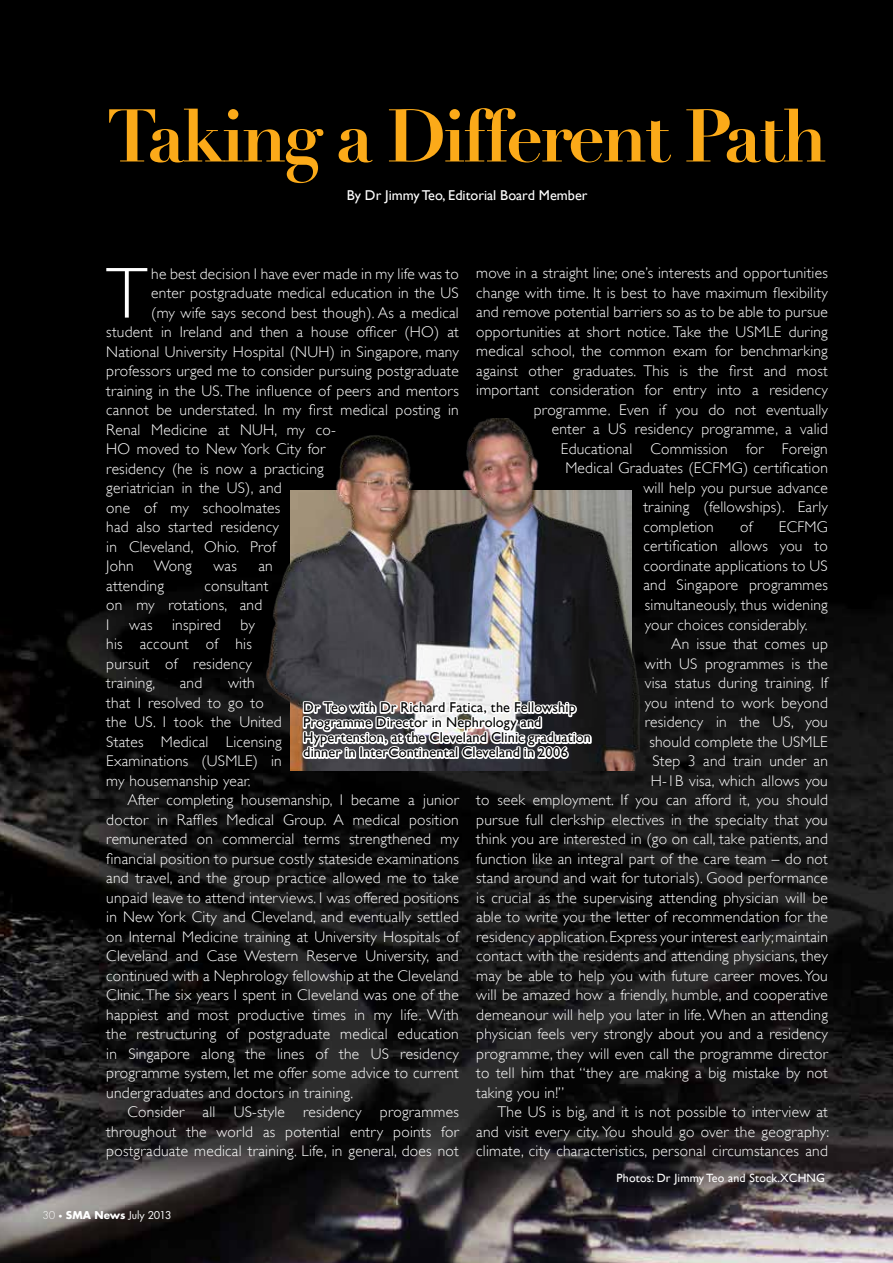
<style>
.page{position:relative;width:893px;height:1263px;background:#fff}
.page>*{position:absolute;margin:0;border:0;box-sizing:border-box;transform-origin:0 0}
.t1{font:73.35px "Didot LH Bold Os F";letter-spacing:-.05em;color:#fbaa19}
.t2{font:300 72.6px "Gill Sans";color:#fff}
.t3{font:300 15.45px/19.5px "Gill Sans";letter-spacing:.015em;color:#fff}
.t4{font:14.25px/15px "Gill Sans";letter-spacing:.01em;color:#000}
.t5{font:14.25px "Gill Sans";color:#fff}
.t6{font:12px "Gill Sans";letter-spacing:.015em;color:#fff}
.t7{font:10.5px "Futura";letter-spacing:-.015em;color:#fff}
.s1{font-weight:300}
.s2{font-weight:300;font-size:7.5px}
.s3{font-weight:700}
</style>
<div class="page">
<img style="left:0;top:0;width:893px;height:1263px">
<div style="left:349px;top:192px;width:248px;height:22px;background:#000"></div>
<div style="left:106px;top:105px;width:733px;height:93px;background:#000"></div>
<img style="left:262px;top:418px;width:381px;height:352px">
<svg style="left:300px;top:697px;width:293px;height:66px"></svg>
<h1 class="t1" style="left:106px;top:90px;width:723px">Taking a Different Path</h1>
<p class="t5" style="left:347px;top:187px;width:242px">By Dr Jimmy Teo, Editorial Board Member</p>
<h2 class="t2" style="left:106px;top:252px;width:43px">T</h2>
<p class="t3" style="left:151px;top:264px;width:309px">he best decision I have ever made in my life was to</p>
<p class="t3" style="left:476px;top:264px;width:353px">move in a straight line; one’s interests and opportunities</p>
<p class="t3" style="left:476px;top:283px;width:353px">change with time. It is best to have maximum flexibility</p>
<p class="t3" style="left:476px;top:303px;width:353px">and remove potential barriers so as to be able to pursue</p>
<p class="t3" style="left:476px;top:322px;width:353px">opportunities at short notice. Take the USMLE during</p>
<p class="t3" style="left:476px;top:342px;width:353px">medical school, the common exam for benchmarking</p>
<p class="t3" style="left:476px;top:361px;width:353px">against other graduates. This is the first and most</p>
<p class="t3" style="left:476px;top:381px;width:353px">important consideration for entry into a residency</p>
<p class="t3" style="left:534px;top:400px;width:296px">programme. Even if you do not eventually</p>
<p class="t3" style="left:552px;top:420px;width:278px">enter a US residency programme, a valid</p>
<p class="t3" style="left:561px;top:439px;width:269px">Educational Commission for Foreign</p>
<p class="t3" style="left:565px;top:459px;width:264px">Medical Graduates (ECFMG) certification</p>
<p class="t3" style="left:643px;top:478px;width:186px">will help you pursue advance</p>
<p class="t3" style="left:643px;top:498px;width:186px">training (fellowships). Early</p>
<p class="t3" style="left:643px;top:517px;width:72px">completion</p>
<p class="t3" style="left:740px;top:517px;width:14px">of</p>
<p class="t3" style="left:151px;top:283px;width:309px">enter postgraduate medical education in the US</p>
<p class="t3" style="left:151px;top:303px;width:309px">(my wife says second best though). As a medical</p>
<p class="t3" style="left:106px;top:322px;width:354px">student in Ireland and then a house officer (HO) at</p>
<p class="t3" style="left:106px;top:342px;width:354px">National University Hospital (NUH) in Singapore, many</p>
<p class="t3" style="left:106px;top:361px;width:354px">professors urged me to consider pursuing postgraduate</p>
<p class="t3" style="left:106px;top:381px;width:354px">training in the US. The influence of peers and mentors</p>
<p class="t3" style="left:106px;top:400px;width:354px">cannot be understated. In my first medical posting in</p>
<p class="t3" style="left:106px;top:420px;width:231px">Renal Medicine at NUH, my co-</p>
<p class="t3" style="left:106px;top:439px;width:221px">HO moved to New York City for</p>
<p class="t3" style="left:106px;top:459px;width:219px">residency (he is now a practicing</p>
<p class="t3" style="left:106px;top:478px;width:177px">geriatrician in the US), and</p>
<p class="t3" style="left:106px;top:498px;width:176px">one of my schoolmates</p>
<p class="t3" style="left:106px;top:517px;width:174px">had also started residency</p>
<p class="t3" style="left:106px;top:537px;width:171px">in Cleveland, Ohio. Prof</p>
<p class="t3" style="left:106px;top:556px;width:29px">John</p>
<p class="t3" style="left:154px;top:556px;width:40px">Wong</p>
<p class="t3" style="left:213px;top:556px;width:25px">was</p>
<p class="t3" style="left:258px;top:556px;width:16px">an</p>
<p class="t3" style="left:106px;top:576px;width:59px">attending</p>
<p class="t3" style="left:643px;top:517px;width:186px;text-align:justify;text-indent:136px">ECFMG certification allows you to coordinate applications to US and Singapore programmes simultaneously, thus widening your choices considerably.</p>
<p class="t3" style="left:671px;top:634px;width:158px">An issue that comes up</p>
<p class="t3" style="left:645px;top:654px;width:184px">with US programmes is the</p>
<p class="t3" style="left:645px;top:673px;width:185px">visa status during training. If</p>
<p class="t3" style="left:645px;top:692px;width:185px">you intend to work beyond</p>
<p class="t3" style="left:645px;top:712px;width:184px">residency in the US, you</p>
<p class="t3" style="left:649px;top:731px;width:180px">should complete the USMLE</p>
<p class="t3" style="left:652px;top:751px;width:177px">Step 3 and train under an</p>
<p class="t3" style="left:651px;top:770px;width:179px">H-1B visa, which allows you</p>
<p class="t3" style="left:476px;top:790px;width:353px">to seek employment. If you can afford it, you should</p>
<p class="t3" style="left:476px;top:809px;width:353px">pursue full clerkship electives in the specialty that you</p>
<p class="t3" style="left:476px;top:829px;width:353px">think you are interested in (go on call, take patients, and</p>
<p class="t3" style="left:476px;top:848px;width:353px">function like an integral part of the care team – do not</p>
<p class="t3" style="left:476px;top:868px;width:353px">stand around and wait for tutorials). Good performance</p>
<p class="t3" style="left:476px;top:887px;width:353px">is crucial as the supervising attending physician will be</p>
<p class="t3" style="left:476px;top:907px;width:353px">able to write you the letter of recommendation for the</p>
<p class="t3" style="left:476px;top:926px;width:353px">residency application. Express your interest early; maintain</p>
<p class="t3" style="left:476px;top:946px;width:353px">contact with the residents and attending physicians, they</p>
<p class="t3" style="left:476px;top:965px;width:353px">may be able to help you with future career moves. You</p>
<p class="t3" style="left:476px;top:985px;width:353px">will be amazed how a friendly, humble, and cooperative</p>
<p class="t3" style="left:476px;top:1004px;width:353px">demeanour will help you later in life. When an attending</p>
<p class="t3" style="left:476px;top:1024px;width:353px">physician feels very strongly about you and a residency</p>
<p class="t3" style="left:476px;top:1043px;width:353px">programme, they will even call the programme director</p>
<p class="t3" style="left:476px;top:1063px;width:353px">to tell him that “they are making a big mistake by not</p>
<p class="t3" style="left:476px;top:1082px;width:90px">taking you in!”</p>
<p class="t3" style="left:497px;top:1102px;width:332px">The US is big, and it is not possible to interview at</p>
<p class="t3" style="left:476px;top:1121px;width:354px">and visit every city. You should go over the geography:</p>
<p class="t3" style="left:476px;top:1141px;width:353px">climate, city characteristics, personal circumstances and</p>
<p class="t3" style="left:106px;top:576px;width:164px;text-indent:98px">consultant on my rotations, and<br>I</p>
<p class="t3" style="left:106px;top:615px;width:150px;text-indent:134px">by his account of his pursuit of residency training,</p>
<p class="t3" style="left:129px;top:615px;width:25px">was</p>
<p class="t3" style="left:172px;top:615px;width:50px">inspired</p>
<p class="t3" style="left:106px;top:673px;width:177px;text-indent:122px">with that I resolved to go to the US. I took the United<br>States Medical Licensing<br>Examinations (USMLE) in my housemanship year.</p>
<p class="t3" style="left:106px;top:790px;width:354px;text-align:justify;text-indent:21px">After completing housemanship, I became a junior doctor in Raffles Medical Group. A medical position remunerated on commercial terms strengthened my financial position to pursue costly stateside examinations and travel, and the group practice allowed me to take unpaid leave to attend interviews. I was offered positions in New York City and Cleveland, and eventually settled on Internal Medicine training at University Hospitals of Cleveland and Case Western Reserve University, and continued with a Nephrology fellowship at the Cleveland Clinic. The six years I spent in Cleveland was one of the happiest and most productive times in my life. With the restructuring of postgraduate medical education in Singapore along the lines of the US residency programme system, let me offer some advice to current undergraduates and doctors in training.</p>
<p class="t3" style="left:106px;top:1102px;width:354px;text-align:justify;text-indent:21px">Consider all US-style residency programmes throughout the world as potential entry points for postgraduate medical training. Life, in general, does not</p>
<p class="t3" style="left:180px;top:673px;width:24px">and</p>
<p class="t4" style="left:303px;top:700px;width:289px">Dr Teo with Dr Richard Fatica, the Fellowship Programme Director in Nephrology and Hypertension, at the Cleveland Clinic graduation dinner in InterContinental Cleveland in 2006</p>
<p class="t7" style="left:43px;top:1208px;width:130px"><span class="s1">30</span> <span class="s2">•</span> <span class="s3">SMA News</span> July 2013</p>
<p class="t6" style="left:617px;top:1171px;width:210px">Photos: Dr Jimmy Teo and Stock.XCHNG</p>
</div>
